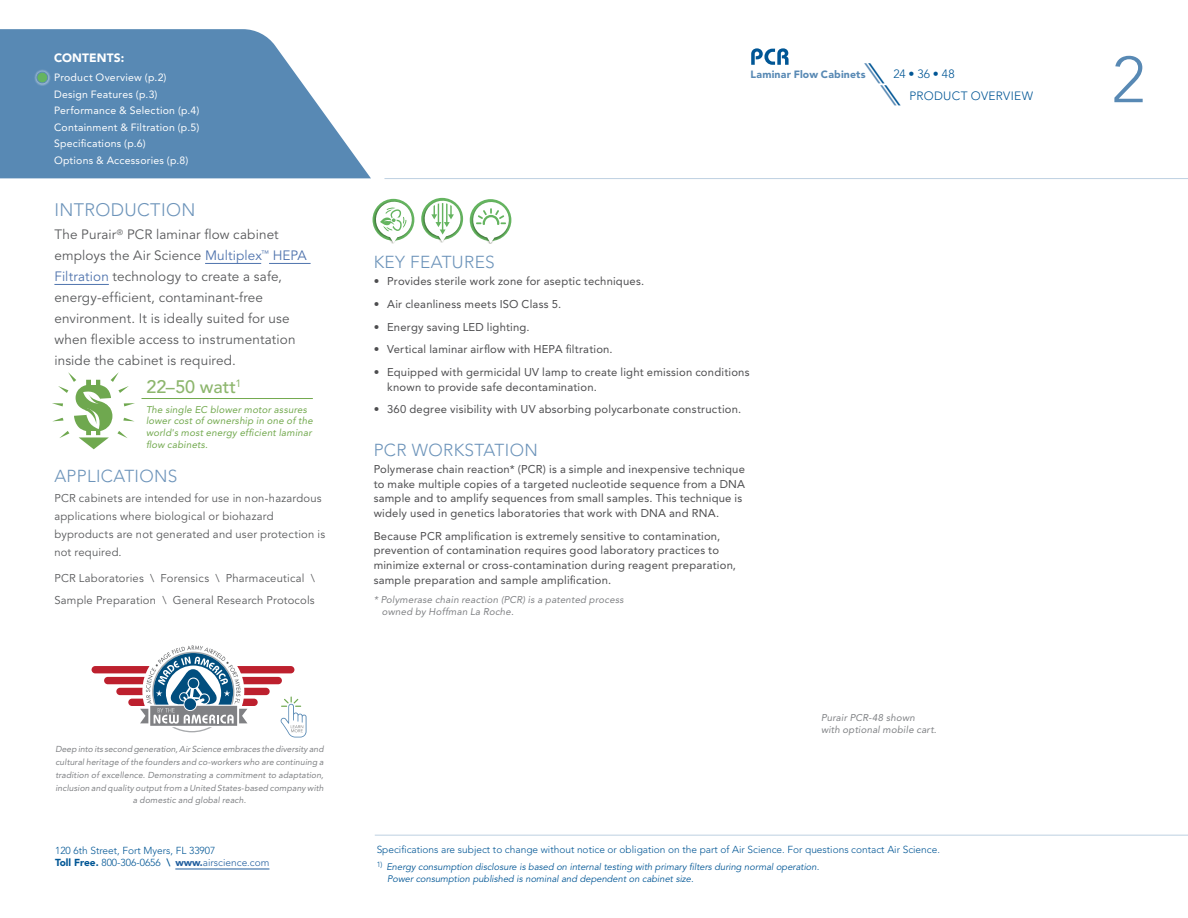
<style>
.page{position:relative;width:1188px;height:918px;background:#fff}
.page>*{position:absolute;margin:0;border:0;box-sizing:border-box;transform-origin:0 0}
.t1{font:300 64.5px "Avenir LT Std";color:#5889b4}
.t2{font:300 18px "Avenir LT Std";letter-spacing:.02em;color:#6d94ba}
.t3{font:500 18px "Avenir LT Std";letter-spacing:-.01em;color:#8db66d}
.t4{font:300 17.25px "Avenir LT Std";letter-spacing:.02em;color:#6d94ba}
.t5{font:13.5px/21px "Avenir LT Std";letter-spacing:.01em;color:#58595b}
.t6{font:300 12px "Avenir LT Std";letter-spacing:.025em;color:#005695}
.t7{font:900 12px "Avenir LT Std";letter-spacing:.01em;color:#fff}
.t8{font:11.25px/14.7px "Avenir LT Std";letter-spacing:.02em;color:#4d4d4f}
.t9{font:11.25px/18px "Avenir LT Std";letter-spacing:.015em;color:#58595b}
.t10{font:10.5px/16.5px "Avenir LT Std";letter-spacing:.02em;color:#fff}
.t11{font:900 10.5px "Avenir LT Std";letter-spacing:.02em;color:#5889b4}
.t12{font:300 10.2px/12px "Avenir LT Std";color:#005695}
.t13{font:italic 9.75px/11.7px "Avenir LT Std";letter-spacing:.02em;color:#808285}
.t14{font:italic 9.75px/11.7px "Avenir LT Std";letter-spacing:.02em;color:#72a94e}
.t15{font:italic 9.3px/12px "Avenir LT Std";color:#005695}
.t16{font:italic 8.7px/12.8px "Avenir LT Std";letter-spacing:.005em;color:#808285;text-align:center}
.s1{color:#4f73ad}
.s2{font-weight:900}
.s3{font-weight:800}
.s4{font-weight:900;color:#215e9e}
.s5{color:#215e9e}
.s6{font-family:"ITC Avant Garde Std";font-weight:400;font-style:italic;font-size:24px;color:#5889b4}
.s7{font-family:"ITC Avant Garde Std";font-weight:400;font-style:italic;font-size:24px}
</style>
<div class="page">
<hr style="left:384px;top:178px;width:804px;height:1px;background:#5889b4">
<svg style="left:0;top:29px;width:371px;height:149px;background:#709abf"></svg>
<hr style="left:175px;top:869px;width:94px;height:1px;background:#215e9e">
<hr style="left:375px;top:835px;width:813px;height:1px;background:#5889b4">
<svg style="left:34px;top:69px;width:16px;height:17px"></svg>
<div style="left:37px;top:72px;width:11px;height:11px;background:#65b460;border-radius:50%"></div>
<div style="left:37px;top:72px;width:11px;height:11px;border:1px solid #5889b4;border-radius:50%"></div>
<svg style="left:751px;top:48px;width:38px;height:17px"></svg>
<hr style="left:205px;top:263px;width:56px;height:1px;background:#4f73ad">
<hr style="left:269px;top:263px;width:42px;height:1px;background:#4f73ad">
<hr style="left:54px;top:284px;width:55px;height:1px;background:#4f73ad">
<svg style="left:91px;top:645px;width:216px;height:93px"></svg>
<img style="left:421px;top:198px;width:43px;height:45px">
<svg style="left:423px;top:199px;width:40px;height:43px"></svg>
<img style="left:387px;top:199px;width:28px;height:45px">
<svg style="left:373px;top:200px;width:41px;height:43px"></svg>
<img style="left:469px;top:199px;width:43px;height:45px">
<svg style="left:471px;top:200px;width:40px;height:43px"></svg>
<hr style="left:142px;top:398px;width:171px;height:1px;background:#72a94e">
<svg style="left:52px;top:372px;width:83px;height:77px"></svg>
<p class="t7" style="left:54px;top:51px;width:72px">CONTENTS:</p>
<p class="t10" style="left:54px;top:69px;width:147px">Product Overview (p.2)<br>Design Features (p.3)<br>Performance &amp; Selection (p.4)<br>Containment &amp; Filtration (p.5)<br>Specifications (p.6)<br>Options &amp; Accessories (p.8)</p>
<h2 class="t2" style="left:54px;top:199px;width:143px">INTRODUCTION</h2>
<p class="t5" style="left:54px;top:225px;width:254px">The Purair<sup>®</sup> PCR laminar flow cabinet employs the Air Science <span class="s1">Multiplex</span><sup>™</sup> <span class="s1">HEPA Filtration</span> technology to create a safe, energy-efficient, contaminant-free environment. It is ideally suited for use when flexible access to instrumentation inside the cabinet is required.</p>
<h2 class="t3" style="left:147px;top:376px;width:96px">22–50 watt<sup>1</sup></h2>
<p class="t14" style="left:146px;top:404px;width:168px">The single EC blower motor assures lower cost of ownership in one of the world's most energy efficient laminar flow cabinets.</p>
<h3 class="t4" style="left:54px;top:465px;width:125px">APPLICATIONS</h3>
<p class="t9" style="left:54px;top:490px;width:272px">PCR cabinets are intended for use in non-hazardous applications where biological or biohazard byproducts are not generated and user protection is not required.</p>
<p class="t9" style="left:54px;top:568px;width:262px;line-height:21.6px">PCR Laboratories \ Forensics \ Pharmaceutical \<br>Sample Preparation \ General Research Protocols</p>
<p class="t16" style="left:55px;top:743px;width:270px">Deep into its second generation, Air Science embraces the diversity and cultural heritage of the founders and co-workers who are continuing a tradition of excellence. Demonstrating a commitment to adaptation, inclusion and quality output from a United States-based company with a domestic and global reach.</p>
<p class="t12" style="left:55px;top:845px;width:216px">120 6th Street, Fort Myers, FL 33907<br><span class="s2">Toll Free.</span> 800-306-0656 <span class="s3">\</span> <span class="s4">www.</span><span class="s5">airscience.com</span></p>
<p class="t11" style="left:751px;top:68px;width:117px">Laminar Flow Cabinets</p>
<p class="t6" style="left:869px;top:67px;width:88px"><span class="s6">\</span><span class="s7">\</span>24 • 36 • 48</p>
<h3 class="t4" style="left:374px;top:252px;width:123px">KEY FEATURES</h3>
<p class="t8" style="left:374px;top:274px;width:272px">• Provides sterile work zone for aseptic techniques.</p>
<p class="t8" style="left:374px;top:297px;width:189px">• Air cleanliness meets ISO Class 5.</p>
<p class="t8" style="left:374px;top:320px;width:158px">• Energy saving LED lighting.</p>
<p class="t8" style="left:374px;top:342px;width:241px">• Vertical laminar airflow with HEPA filtration.</p>
<p class="t8" style="left:387px;top:365px;width:364px;text-indent:-14px">• Equipped with germicidal UV lamp to create light emission conditions known to provide safe decontamination.</p>
<p class="t8" style="left:374px;top:402px;width:369px">• 360 degree visibility with UV absorbing polycarbonate construction.</p>
<h3 class="t4" style="left:374px;top:440px;width:166px">PCR WORKSTATION</h3>
<p class="t8" style="left:374px;top:462px;width:373px">Polymerase chain reaction* (PCR) is a simple and inexpensive technique to make multiple copies of a targeted nucleotide sequence from a DNA sample and to amplify sequences from small samples. This technique is widely used in genetics laboratories that work with DNA and RNA.</p>
<p class="t8" style="left:374px;top:529px;width:364px">Because PCR amplification is extremely sensitive to contamination, prevention of contamination requires good laboratory practices to minimize external or cross-contamination during reagent preparation, sample preparation and sample amplification.</p>
<p class="t13" style="left:382px;top:594px;width:243px;text-indent:-8px">* Polymerase chain reaction (PCR) is a patented process owned by Hoffman La Roche.</p>
<p class="t6" style="left:885px;top:89px;width:150px"><span class="s6">\</span><span class="s7">\</span>PRODUCT OVERVIEW</p>
<p class="t13" style="left:821px;top:712px;width:117px">Purair PCR-48 shown<br>with optional mobile cart.</p>
<p class="t12" style="left:377px;top:844px;width:565px">Specifications are subject to change without notice or obligation on the part of Air Science. For questions contact Air Science.</p>
<p class="t15" style="left:387px;top:861px;width:434px;text-indent:-10px"><sup>1)</sup> Energy consumption disclosure is based on internal testing with primary filters during normal operation.<br>Power consumption published is nominal and dependent on cabinet size.</p>
<h1 class="t1" style="left:1112px;top:42px;width:35px">2</h1>
</div>
